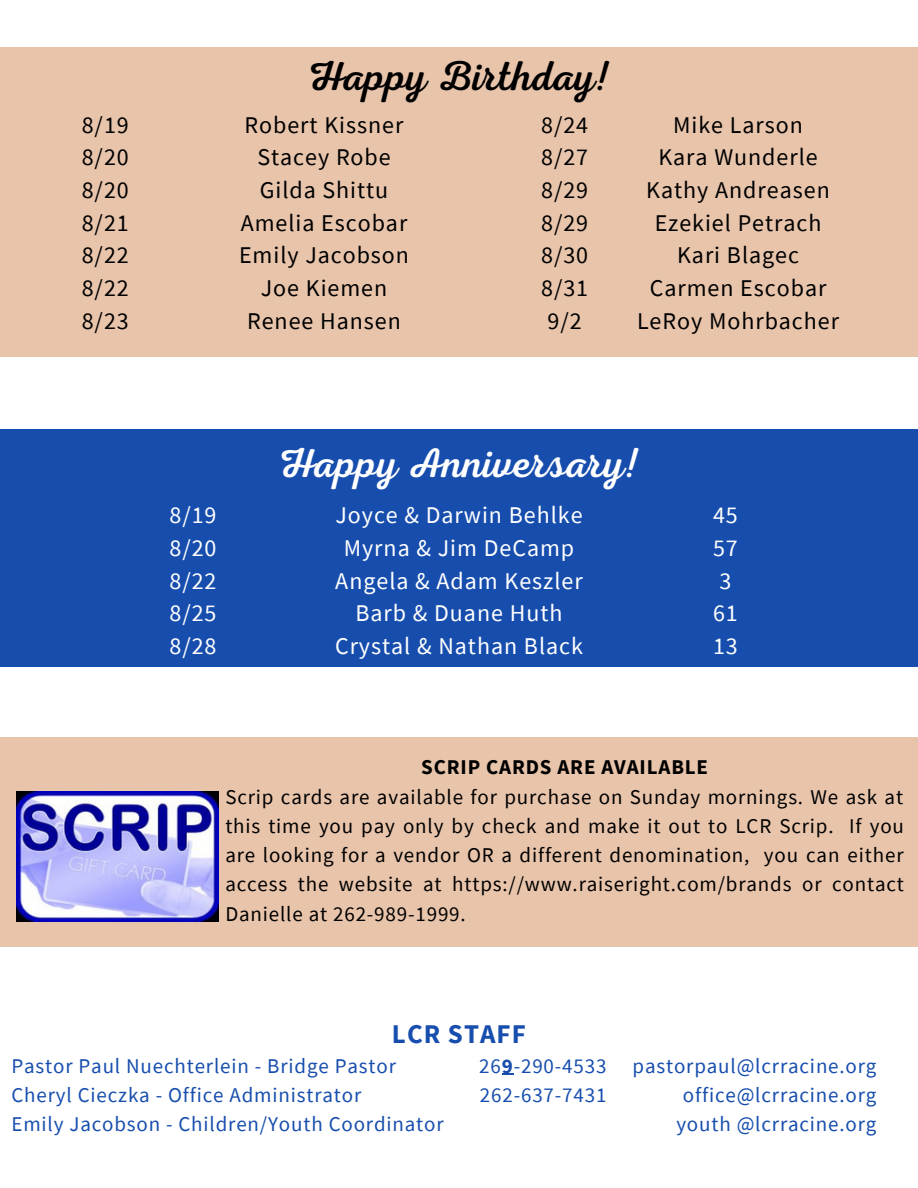
<style>
.page{position:relative;width:918px;height:1188px;background:#fff}
.page>*{position:absolute;margin:0;border:0;box-sizing:border-box;transform-origin:0 0}
.t1{font:42px "Nexa Script";color:#fff}
.t2{font:42px "Nexa Script";color:#000}
.t3{font:700 27px "Source Sans Pro";letter-spacing:.04em;color:#174eae}
.t4{font:24px "Source Sans Pro";letter-spacing:.04em;color:#000}
.t5{font:24px "Source Sans Pro";letter-spacing:.04em;color:#fff}
.t6{font:21px/29.2px "Source Sans Pro";letter-spacing:.04em;color:#000;text-align:justify}
.t7{font:21px "Source Sans Pro";letter-spacing:.04em;color:#174eae}
.t8{font:700 21px "Source Sans Pro";letter-spacing:.04em;color:#000}
.s1{font-weight:700}
</style>
<div class="page">
<div style="left:0;top:47px;width:918px;height:310px;background:#e8c4ab"></div>
<div style="left:0;top:429px;width:918px;height:237px;background:#174eae"></div>
<div style="left:0;top:737px;width:918px;height:209px;background:#e8c4ab"></div>
<img style="left:17px;top:792px;width:201px;height:129px">
<svg style="left:502px;top:1074px;width:12px;height:1px"></svg>
<p class="t4" style="left:82px;top:109px;width:49px">8/19</p>
<p class="t4" style="left:82px;top:142px;width:49px">8/20</p>
<p class="t4" style="left:82px;top:175px;width:49px">8/20</p>
<p class="t4" style="left:82px;top:207px;width:49px">8/21</p>
<p class="t4" style="left:82px;top:240px;width:49px">8/22</p>
<p class="t4" style="left:82px;top:272px;width:49px">8/22</p>
<p class="t4" style="left:82px;top:305px;width:49px">8/23</p>
<p class="t2" style="left:307px;top:52px;width:305px">Happy Birthday!</p>
<p class="t4" style="left:245px;top:109px;width:160px">Robert Kissner</p>
<p class="t4" style="left:257px;top:142px;width:135px">Stacey Robe</p>
<p class="t4" style="left:260px;top:175px;width:130px">Gilda Shittu</p>
<p class="t4" style="left:241px;top:207px;width:168px">Amelia Escobar</p>
<p class="t4" style="left:239px;top:240px;width:172px">Emily Jacobson</p>
<p class="t4" style="left:261px;top:272px;width:128px">Joe Kiemen</p>
<p class="t4" style="left:247px;top:305px;width:155px">Renee Hansen</p>
<p class="t4" style="left:541px;top:109px;width:49px">8/24</p>
<p class="t4" style="left:541px;top:142px;width:49px">8/27</p>
<p class="t4" style="left:541px;top:175px;width:49px">8/29</p>
<p class="t4" style="left:541px;top:207px;width:49px">8/29</p>
<p class="t4" style="left:541px;top:240px;width:49px">8/30</p>
<p class="t4" style="left:541px;top:272px;width:49px">8/31</p>
<p class="t4" style="left:548px;top:305px;width:36px">9/2</p>
<p class="t4" style="left:673px;top:109px;width:131px">Mike Larson</p>
<p class="t4" style="left:658px;top:142px;width:161px">Kara Wunderle</p>
<p class="t4" style="left:646px;top:175px;width:185px">Kathy Andreasen</p>
<p class="t4" style="left:655px;top:207px;width:168px">Ezekiel Petrach</p>
<p class="t4" style="left:677px;top:240px;width:123px">Kari Blagec</p>
<p class="t4" style="left:650px;top:272px;width:178px">Carmen Escobar</p>
<p class="t4" style="left:637px;top:305px;width:204px">LeRoy Mohrbacher</p>
<p class="t5" style="left:170px;top:500px;width:49px">8/19</p>
<p class="t5" style="left:170px;top:532px;width:49px">8/20</p>
<p class="t5" style="left:170px;top:565px;width:49px">8/22</p>
<p class="t5" style="left:170px;top:598px;width:49px">8/25</p>
<p class="t5" style="left:170px;top:630px;width:49px">8/28</p>
<p class="t1" style="left:278px;top:439px;width:364px">Happy Anniversary!</p>
<p class="t5" style="left:335px;top:500px;width:249px">Joyce &amp; Darwin Behlke</p>
<p class="t5" style="left:344px;top:532px;width:232px">Myrna &amp; Jim DeCamp</p>
<p class="t5" style="left:335px;top:565px;width:249px">Angela &amp; Adam Keszler</p>
<p class="t5" style="left:356px;top:598px;width:208px">Barb &amp; Duane Huth</p>
<p class="t5" style="left:335px;top:630px;width:249px">Crystal &amp; Nathan Black</p>
<p class="t5" style="left:713px;top:500px;width:26px">45</p>
<p class="t5" style="left:713px;top:532px;width:26px">57</p>
<p class="t5" style="left:719px;top:565px;width:13px">3</p>
<p class="t5" style="left:713px;top:598px;width:26px">61</p>
<p class="t5" style="left:713px;top:630px;width:26px">13</p>
<p class="t8" style="left:421px;top:754px;width:288px">SCRIP CARDS ARE AVAILABLE</p>
<p class="t6" style="left:225px;top:781px;width:680px">Scrip cards are available for purchase on Sunday mornings. We ask at this time you pay only by check and make it out to LCR Scrip. If you are looking for a vendor OR a different denomination, you can either access the website at https://www.raiseright.com/brands or contact Danielle at 262-989-1999.</p>
<p class="t3" style="left:392px;top:1016px;width:136px">LCR STAFF</p>
<p class="t7" style="left:11px;top:1052px;width:386px">Pastor Paul Nuechterlein - Bridge Pastor</p>
<p class="t7" style="left:11px;top:1081px;width:351px">Cheryl Cieczka - Office Administrator</p>
<p class="t7" style="left:11px;top:1110px;width:434px">Emily Jacobson - Children/Youth Coordinator</p>
<p class="t7" style="left:479px;top:1052px;width:399px">26<span class="s1">9</span>-290-4533 pastorpaul@lcrracine.org</p>
<p class="t7" style="left:480px;top:1081px;width:128px">262-637-7431</p>
<p class="t7" style="left:683px;top:1081px;width:195px">office@lcrracine.org</p>
<p class="t7" style="left:676px;top:1110px;width:202px">youth @lcrracine.org</p>
</div>
